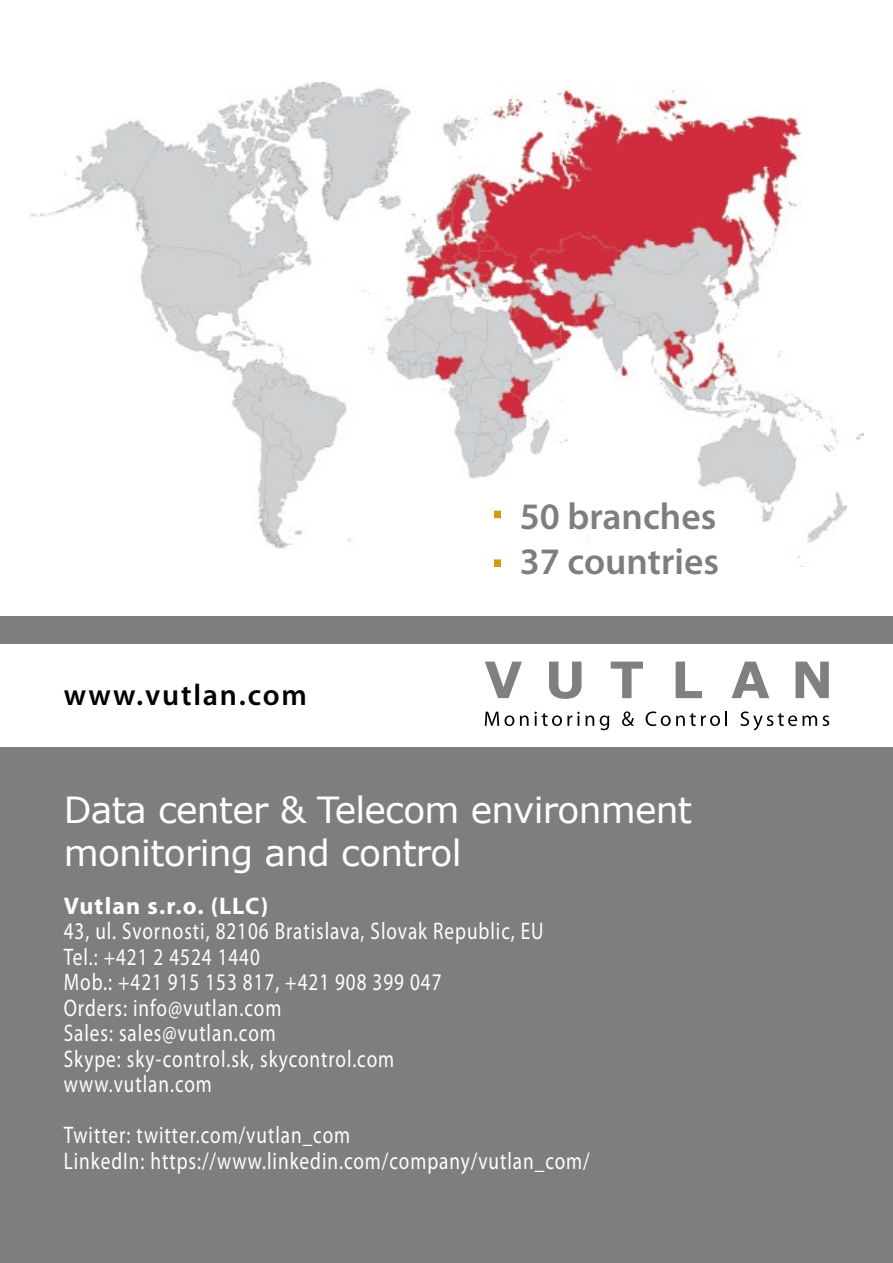
<style>
.page{position:relative;width:893px;height:1263px;background:#fff}
.page>*{position:absolute;margin:0;border:0;box-sizing:border-box;transform-origin:0 0}
.t1{font:600 37.5px/45px "Myriad Pro";color:#7e7e7e}
.t2{font:36px/43.2px "Verdana";letter-spacing:-.02em;color:#fff}
.t3{font:600 30px "Myriad Pro";letter-spacing:.06em;color:#000}
.t4{font:24px/25.5px "Myriad Pro";letter-spacing:.05em;color:#fff;scale:.8 1}
.t5{font:700 24px "Myriad Pro";letter-spacing:.045em;color:#fff}
</style>
<div class="page">
<div style="left:0;top:747px;width:893px;height:516px;background:#7e7e7e"></div>
<div style="left:0;top:616px;width:893px;height:28px;background:#7e7e7e"></div>
<img style="left:30px;top:83px;width:833px;height:484px">
<div style="left:492px;top:509px;width:10px;height:11px;background:#cd9c0f;border:2px solid #fff"></div>
<div style="left:492px;top:558px;width:10px;height:10px;background:#cd9c0f;border:2px solid #fff"></div>
<svg style="left:485px;top:662px;width:37px;height:36px"></svg>
<svg style="left:549px;top:662px;width:32px;height:37px"></svg>
<svg style="left:611px;top:662px;width:32px;height:36px"></svg>
<svg style="left:676px;top:662px;width:26px;height:36px"></svg>
<svg style="left:731px;top:662px;width:38px;height:36px"></svg>
<svg style="left:796px;top:662px;width:33px;height:36px"></svg>
<svg style="left:485px;top:712px;width:29px;height:14px"></svg>
<svg style="left:520px;top:712px;width:60px;height:14px"></svg>
<svg style="left:586px;top:715px;width:8px;height:11px"></svg>
<svg style="left:600px;top:715px;width:9px;height:15px"></svg>
<svg style="left:622px;top:711px;width:12px;height:15px"></svg>
<svg style="left:646px;top:711px;width:81px;height:15px"></svg>
<svg style="left:741px;top:711px;width:76px;height:19px"></svg>
<svg style="left:823px;top:715px;width:6px;height:11px"></svg>
<p class="t3" style="left:64px;top:675px;width:245px">www.vutlan.com</p>
<h1 class="t1" style="left:520px;top:492px;width:201px">50 branches<br>37 countries</h1>
<h2 class="t2" style="left:64px;top:788px;width:630px">Data center &amp; Telecom environment monitoring and control</h2>
<p class="t5" style="left:64px;top:890px;width:206px">Vutlan s.r.o. (LLC)</p>
<p class="t4" style="left:64px;top:918px;width:601px">43, ul. Svornosti, 82106 Bratislava, Slovak Republic, EU<br>Tel.: +421 2 4524 1440<br>Mob.: +421 915 153 817, +421 908 399 047<br>Orders: info@vutlan.com<br>Sales: sales@vutlan.com<br>Skype: sky-control.sk, skycontrol.com www.vutlan.com</p>
<p class="t4" style="left:64px;top:1122px;width:659px">Twitter: twitter.com/vutlan_com<br>LinkedIn: https://www.linkedin.com/company/vutlan_com/</p>
</div>
